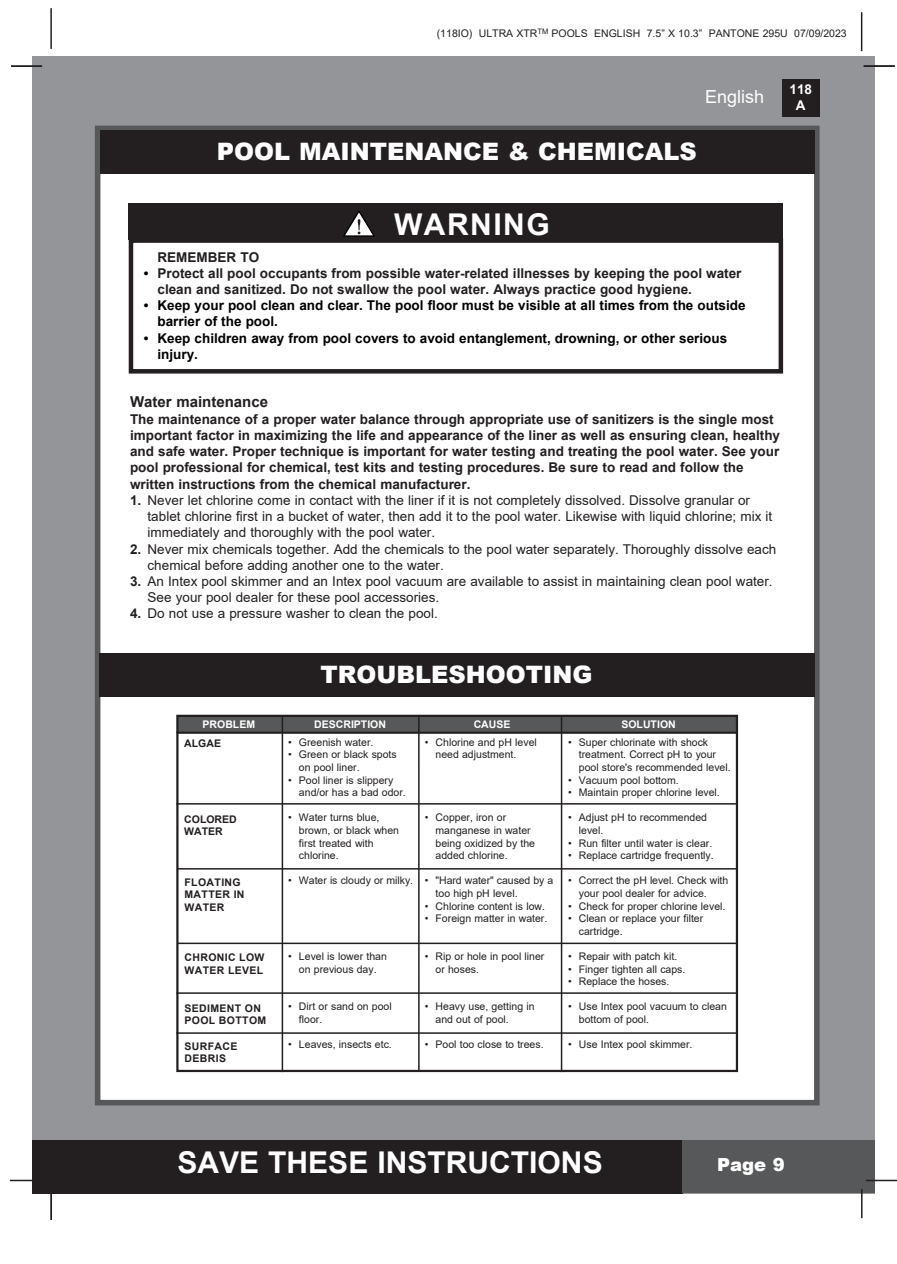
<style>
.page{position:relative;width:897px;height:1264px;background:#fff}
.page>*{position:absolute;margin:0;border:0;box-sizing:border-box;transform-origin:0 0}
.t1{font:700 30px "Arial";color:#fff}
.t2{font:700 30px "Arial";letter-spacing:.05em;color:#fff}
.t3{font:900 24px "Arial";color:#fff}
.t4{font:18px "Arial";color:#fff}
.t5{font:900 18px "Arial";color:#fff}
.t6{font:700 15px "Arial";color:#231f20}
.t7{font:700 13.5px/16.2px "Arial";color:#231f20}
.t8{font:13.5px/16.2px "Arial";color:#231f20}
.t9{font:700 13.5px/16.2px "Arial";color:#000}
.t10{font:700 13.5px/16.2px "Arial";color:#fff;text-align:center}
.t11{font:10.5px/12.6px "Arial";color:#231f20}
.t12{font:700 10.5px/12.6px "Arial";letter-spacing:.035em;color:#231f20}
.t13{font:700 10.5px "Arial";color:#fff}
.t14{font:700 10.5px "Arial";color:#231f20}
.s1{color:#000}
.s2{font-weight:700}
</style>
<div class="page">
<div style="left:33px;top:56px;width:842px;height:1137px;background:#939598"></div>
<div style="left:782px;top:79px;width:37px;height:38px;background:#231f20"></div>
<hr style="left:50px;top:8px;width:2px;height:41px;background:#231f20">
<hr style="left:860px;top:12px;width:2px;height:39px;background:#231f20">
<div style="left:33px;top:1140px;width:650px;height:53px;background:#231f20"></div>
<div style="left:682px;top:1140px;width:193px;height:53px;background:#57585a"></div>
<hr style="left:865px;top:1179px;width:31px;height:2px;background:#231f20">
<hr style="left:860px;top:1189px;width:2px;height:29px;background:#231f20">
<hr style="left:10px;top:1179px;width:31px;height:2px;background:#231f20">
<div style="left:95px;top:126px;width:724px;height:979px;background:#fff;border:6px solid #57585a"></div>
<div style="left:100px;top:130px;width:714px;height:44px;background:#231f20"></div>
<hr style="left:863px;top:65px;width:31px;height:2px;background:#231f20">
<hr style="left:50px;top:1189px;width:2px;height:31px;background:#231f20">
<hr style="left:11px;top:65px;width:31px;height:2px;background:#231f20">
<div style="left:99px;top:653px;width:715px;height:43px;background:#231f20"></div>
<div style="left:177px;top:715px;width:560px;height:19px;background:#57585a"></div>
<div style="left:176px;top:715px;width:562px;height:357px;border:2px solid #231f20"></div>
<hr style="left:176px;top:1032px;width:561px;height:2px;background:#231f20">
<hr style="left:177px;top:942px;width:560px;height:2px;background:#231f20">
<hr style="left:176px;top:992px;width:561px;height:2px;background:#231f20">
<hr style="left:177px;top:868px;width:560px;height:1px;background:#231f20">
<hr style="left:176px;top:803px;width:561px;height:1px;background:#231f20">
<hr style="left:281px;top:715px;width:2px;height:357px;background:#231f20">
<hr style="left:418px;top:715px;width:1px;height:356px;background:#231f20">
<hr style="left:560px;top:716px;width:2px;height:356px;background:#231f20">
<hr style="left:176px;top:731px;width:561px;height:2px;background:#231f20">
<div style="left:129px;top:203px;width:654px;height:36px;background:#231f20"></div>
<div style="left:129px;top:238px;width:654px;height:135px;border:4px solid #231f20"></div>
<svg style="left:343px;top:210px;width:32px;height:27px"></svg>
<p class="t11" style="left:437px;top:27px;width:411px">(118IO) ULTRA XTR<sup>TM</sup> POOLS ENGLISH 7.5” X 10.3” PANTONE 295U 07/09/2023</p>
<h3 class="t4" style="left:705px;top:84px;width:61px">English</h3>
<p class="t3" style="left:217px;top:134px;width:481px">POOL MAINTENANCE &amp; CHEMICALS</p>
<p class="t10" style="left:789px;top:81px;width:24px">118<br>A</p>
<p class="t2" style="left:394px;top:204px;width:157px">WARNING</p>
<p class="t7" style="left:157px;top:249px;width:103px">REMEMBER TO</p>
<p class="t7" style="left:157px;top:265px;width:585px;text-indent:-14px"><span class="s1">•</span> Protect all pool occupants from possible water-related illnesses by keeping the pool water clean and sanitized. Do not swallow the pool water. Always practice good hygiene.</p>
<p class="t9" style="left:157px;top:297px;width:589px;text-indent:-14px">• Keep your pool clean and clear. The pool floor must be visible at all times from the outside barrier of the pool.</p>
<p class="t9" style="left:144px;top:330px;width:584px">• Keep children away from pool covers to avoid entanglement, drowning, or other serious</p>
<p class="t9" style="left:157px;top:346px;width:42px">injury.</p>
<p class="t6" style="left:130px;top:391px;width:139px">Water maintenance</p>
<p class="t7" style="left:130px;top:411px;width:651px">The maintenance of a proper water balance through appropriate use of sanitizers is the single most important factor in maximizing the life and appearance of the liner as well as ensuring clean, healthy and safe water. Proper technique is important for water testing and treating the pool water. See your pool professional for chemical, test kits and testing procedures. Be sure to read and follow the</p>
<p class="t7" style="left:130px;top:476px;width:342px">written instructions from the chemical manufacturer.</p>
<p class="t8" style="left:130px;top:492px;width:621px"><span class="s2">1.</span> Never let chlorine come in contact with the liner if it is not completely dissolved. Dissolve granular or</p>
<p class="t8" style="left:147px;top:508px;width:626px">tablet chlorine first in a bucket of water, then add it to the pool water. Likewise with liquid chlorine; mix it immediately and thoroughly with the pool water.</p>
<p class="t8" style="left:147px;top:540px;width:630px;text-indent:-18px"><span class="s2">2.</span> Never mix chemicals together. Add the chemicals to the pool water separately. Thoroughly dissolve each chemical before adding another one to the water.</p>
<p class="t8" style="left:147px;top:573px;width:626px;text-indent:-18px"><span class="s2">3.</span> An Intex pool skimmer and an Intex pool vacuum are available to assist in maintaining clean pool water.<br>See your pool dealer for these pool accessories.</p>
<p class="t8" style="left:130px;top:605px;width:309px"><span class="s2">4.</span> Do not use a pressure washer to clean the pool.</p>
<p class="t3" style="left:320px;top:657px;width:273px">TROUBLESHOOTING</p>
<p class="t13" style="left:203px;top:717px;width:54px">PROBLEM</p>
<p class="t13" style="left:314px;top:717px;width:73px">DESCRIPTION</p>
<p class="t13" style="left:473px;top:717px;width:38px">CAUSE</p>
<p class="t13" style="left:621px;top:717px;width:56px">SOLUTION</p>
<p class="t12" style="left:184px;top:737px;width:38px">ALGAE</p>
<p class="t11" style="left:288px;top:735px;width:87px">• Greenish water.</p>
<p class="t11" style="left:299px;top:748px;width:99px;text-indent:-11px">• Green or black spots on pool liner.</p>
<p class="t11" style="left:299px;top:773px;width:108px;text-indent:-11px">• Pool liner is slippery and/or has a bad odor.</p>
<p class="t11" style="left:299px;top:811px;width:102px;text-indent:-11px">• Water turns blue, brown, or black when first treated with</p>
<p class="t11" style="left:299px;top:849px;width:41px">chlorine.</p>
<p class="t11" style="left:288px;top:874px;width:126px">• Water is cloudy or milky.</p>
<p class="t11" style="left:435px;top:735px;width:103px;text-indent:-11px">• Chlorine and pH level need adjustment.</p>
<p class="t11" style="left:578px;top:735px;width:153px;text-indent:-11px">• Super chlorinate with shock treatment. Correct pH to your pool store's recommended level.</p>
<p class="t11" style="left:568px;top:773px;width:112px">• Vacuum pool bottom.</p>
<p class="t11" style="left:568px;top:786px;width:153px">• Maintain proper chlorine level.</p>
<p class="t11" style="left:568px;top:811px;width:140px">• Adjust pH to recommended</p>
<p class="t11" style="left:578px;top:824px;width:26px">level.</p>
<p class="t11" style="left:568px;top:836px;width:146px">• Run filter until water is clear.</p>
<p class="t11" style="left:568px;top:849px;width:147px">• Replace cartridge frequently.</p>
<p class="t11" style="left:578px;top:874px;width:151px;text-indent:-11px">• Correct the pH level. Check with your pool dealer for advice.</p>
<p class="t11" style="left:568px;top:899px;width:159px">• Check for proper chlorine level.</p>
<p class="t11" style="left:568px;top:912px;width:137px">• Clean or replace your filter</p>
<p class="t11" style="left:578px;top:924px;width:45px">cartridge.</p>
<p class="t11" style="left:568px;top:950px;width:111px">• Repair with patch kit.</p>
<p class="t11" style="left:568px;top:962px;width:119px">• Finger tighten all caps.</p>
<p class="t11" style="left:568px;top:975px;width:103px">• Replace the hoses.</p>
<p class="t11" style="left:568px;top:1000px;width:160px">• Use Intex pool vacuum to clean</p>
<p class="t11" style="left:578px;top:1013px;width:72px">bottom of pool.</p>
<p class="t11" style="left:568px;top:1038px;width:126px">• Use Intex pool skimmer.</p>
<p class="t11" style="left:435px;top:811px;width:101px;text-indent:-11px">• Copper, iron or manganese in water being oxidized by the added chlorine.</p>
<p class="t11" style="left:435px;top:874px;width:119px;text-indent:-11px">• "Hard water" caused by a too high pH level.</p>
<p class="t11" style="left:424px;top:899px;width:122px">• Chlorine content is low.</p>
<p class="t11" style="left:424px;top:912px;width:124px">• Foreign matter in water.</p>
<p class="t11" style="left:435px;top:950px;width:110px;text-indent:-11px">• Rip or hole in pool liner or hoses.</p>
<p class="t11" style="left:435px;top:1000px;width:100px;text-indent:-11px">• Heavy use, getting in and out of pool.</p>
<p class="t11" style="left:424px;top:1038px;width:120px">• Pool too close to trees.</p>
<p class="t14" style="left:184px;top:811px;width:54px">COLORED</p>
<p class="t12" style="left:184px;top:825px;width:40px">WATER</p>
<p class="t12" style="left:184px;top:876px;width:58px">FLOATING</p>
<p class="t12" style="left:184px;top:888px;width:62px">MATTER IN<br>WATER</p>
<p class="t11" style="left:288px;top:950px;width:100px">• Level is lower than</p>
<p class="t11" style="left:299px;top:962px;width:79px">on previous day.</p>
<p class="t11" style="left:288px;top:1000px;width:105px">• Dirt or sand on pool</p>
<p class="t11" style="left:299px;top:1013px;width:25px">floor.</p>
<p class="t11" style="left:288px;top:1038px;width:105px">• Leaves, insects etc.</p>
<p class="t12" style="left:184px;top:951px;width:82px">CHRONIC LOW<br>WATER LEVEL</p>
<p class="t12" style="left:184px;top:1002px;width:83px">SEDIMENT ON<br>POOL BOTTOM</p>
<p class="t12" style="left:184px;top:1039px;width:54px">SURFACE<br>DEBRIS</p>
<h1 class="t1" style="left:177px;top:1141px;width:427px">SAVE THESE INSTRUCTIONS</h1>
<h3 class="t5" style="left:717px;top:1151px;width:69px">Page 9</h3>
</div>
